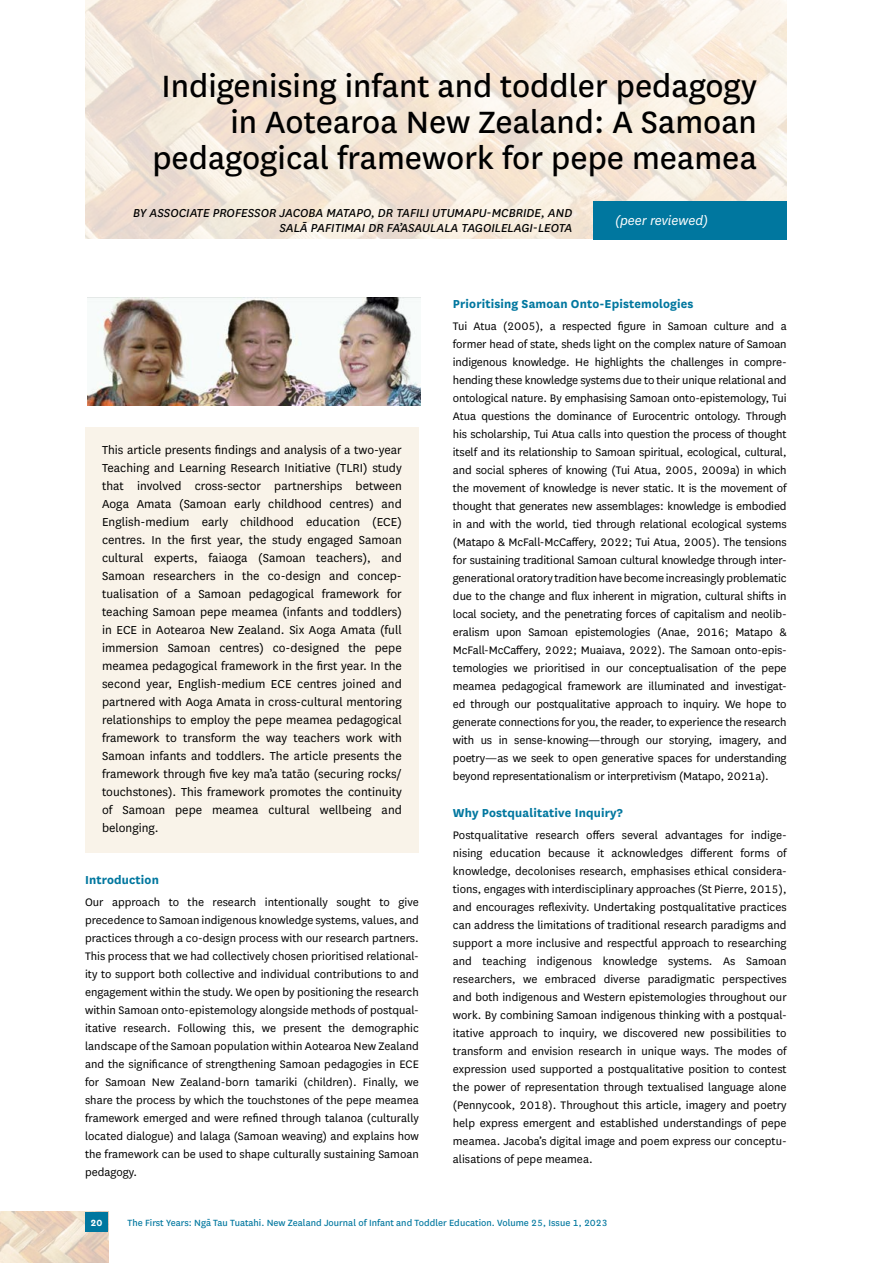
<style>
.page{position:relative;width:893px;height:1263px;background:#fff}
.page>*{position:absolute;margin:0;border:0;box-sizing:border-box;transform-origin:0 0}
.t1{font:36px/36px "National";color:#000;text-align:right}
.t2{font:italic 15px "National";color:#fff}
.t3{font:13.5px/18px "National";color:#000;text-align:justify}
.t4{font:italic 13.5px/15px "National";color:#000;text-align:right}
.t5{font:700 13.5px "National";letter-spacing:.01em;color:#00779f}
.t6{font:12.75px/18px "National";color:#000;text-align:justify}
.t7{font:10.5px "National";color:#00779f}
.t8{font:700 10.5px "National";color:#fff}
</style>
<div class="page">
<img style="left:0;top:1212px;width:108px;height:51px">
<div style="left:85px;top:1212px;width:23px;height:19px;background:#00779f"></div>
<img style="left:85px;top:0;width:702px;height:239px">
<div style="left:594px;top:201px;width:193px;height:38px;background:#00779f"></div>
<div style="left:85px;top:427px;width:334px;height:426px;background:#f9f3e9"></div>
<img style="left:87px;top:298px;width:334px;height:107px">
<h1 class="t1" style="left:152px;top:66px;width:606px">Indigenising infant and toddler pedagogy in Aotearoa New Zealand: A Samoan pedagogical framework for pepe meamea</h1>
<p class="t4" style="left:133px;top:204px;width:441px">BY ASSOCIATE PROFESSOR JACOBA MATAPO, DR TAFILI UTUMAPU-MCBRIDE, AND<br>SALĀ PAFITIMAI DR FA’ASAULALA TAGOILELAGI-LEOTA</p>
<p class="t2" style="left:615px;top:211px;width:94px">(peer reviewed)</p>
<p class="t3" style="left:102px;top:441px;width:301px">This article presents findings and analysis of a two-year Teaching and Learning Research Initiative (TLRI) study that involved cross-sector partnerships between Aoga Amata (Samoan early childhood centres) and English-medium early childhood education (ECE) centres. In the first year, the study engaged Samoan cultural experts, faiaoga (Samoan teachers), and Samoan researchers in the co-design and concep&shy;tualisation of a Samoan pedagogical framework for teaching Samoan pepe meamea (infants and toddlers) in ECE in Aotearoa New Zealand. Six Aoga Amata (full immersion Samoan centres) co-designed the pepe meamea pedagogical framework in the first year. In the second year, English-medium ECE centres joined and partnered with Aoga Amata in cross-cultural mentoring relationships to employ the pepe meamea pedagogical framework to transform the way teachers work with Samoan infants and toddlers. The article presents the framework through five key ma’a tatāo (securing rocks/ touchstones). This framework promotes the continuity of Samoan pepe meamea cultural wellbeing and belonging.</p>
<p class="t5" style="left:85px;top:870px;width:75px">Introduction</p>
<p class="t6" style="left:85px;top:893px;width:335px">Our approach to the research intentionally sought to give precedence to Samoan indigenous knowledge systems, values, and practices through a co-design process with our research partners.<br>This process that we had collectively chosen prioritised relational&shy;ity to support both collective and individual contributions to and engagement within the study. We open by positioning the research within Samoan onto-epistemology alongside methods of postqual&shy;itative research. Following this, we present the demographic landscape of the Samoan population within Aotearoa New Zealand and the significance of strengthening Samoan pedagogies in ECE for Samoan New Zealand-born tamariki (children). Finally, we share the process by which the touchstones of the pepe meamea framework emerged and were refined through talanoa (culturally located dialogue) and lalaga (Samoan weaving) and explains how the framework can be used to shape culturally sustaining Samoan pedagogy.</p>
<p class="t5" style="left:453px;top:294px;width:242px">Prioritising Samoan Onto-Epistemologies</p>
<p class="t6" style="left:453px;top:317px;width:335px">Tui Atua (2005), a respected figure in Samoan culture and a former head of state, sheds light on the complex nature of Samoan indigenous knowledge. He highlights the challenges in compre&shy;hending these knowledge systems due to their unique relational and ontological nature. By emphasising Samoan onto-epistemology, Tui Atua questions the dominance of Eurocentric ontology. Through his scholarship, Tui Atua calls into question the process of thought itself and its relationship to Samoan spiritual, ecological, cultural, and social spheres of knowing (Tui Atua, 2005, 2009a) in which the movement of knowledge is never static. It is the movement of thought that generates new assemblages: knowledge is embodied in and with the world, tied through relational ecological systems (Matapo &amp; McFall-McCaffery, 2022; Tui Atua, 2005). The tensions for sustaining traditional Samoan cultural knowledge through inter&shy;generational oratory tradition have become increasingly problematic due to the change and flux inherent in migration, cultural shifts in local society, and the penetrating forces of capitalism and neolib&shy;eralism upon Samoan epistemologies (Anae, 2016; Matapo &amp; McFall-McCaffery, 2022; Muaiava, 2022). The Samoan onto-epis&shy;temologies we prioritised in our conceptualisation of the pepe meamea pedagogical framework are illuminated and investigat&shy;ed through our postqualitative approach to inquiry. We hope to generate connections for you, the reader, to experience the research with us in sense-knowing—through our storying, imagery, and poetry—as we seek to open generative spaces for understanding beyond representationalism or interpretivism (Matapo, 2021a).</p>
<p class="t5" style="left:453px;top:803px;width:171px">Why Postqualitative Inquiry?</p>
<p class="t6" style="left:453px;top:825px;width:335px">Postqualitative research offers several advantages for indige&shy;nising education because it acknowledges different forms of knowledge, decolonises research, emphasises ethical considera&shy;tions, engages with interdisciplinary approaches (St Pierre, 2015), and encourages reflexivity. Undertaking postqualitative practices can address the limitations of traditional research paradigms and support a more inclusive and respectful approach to researching and teaching indigenous knowledge systems. As Samoan researchers, we embraced diverse paradigmatic perspectives and both indigenous and Western epistemologies throughout our work. By combining Samoan indigenous thinking with a postqual&shy;itative approach to inquiry, we discovered new possibilities to transform and envision research in unique ways. The modes of expression used supported a postqualitative position to contest the power of representation through textualised language alone (Pennycook, 2018). Throughout this article, imagery and poetry help express emergent and established understandings of pepe meamea. Jacoba’s digital image and poem express our conceptu&shy;alisations of pepe meamea.</p>
<p class="t8" style="left:91px;top:1215px;width:13px">20</p>
<p class="t7" style="left:128px;top:1216px;width:482px">The First Years: Nga- Tau Tuatahi. New Zealand Journal of Infant and Toddler Education. Volume 25, Issue 1, 2023</p>
</div>
